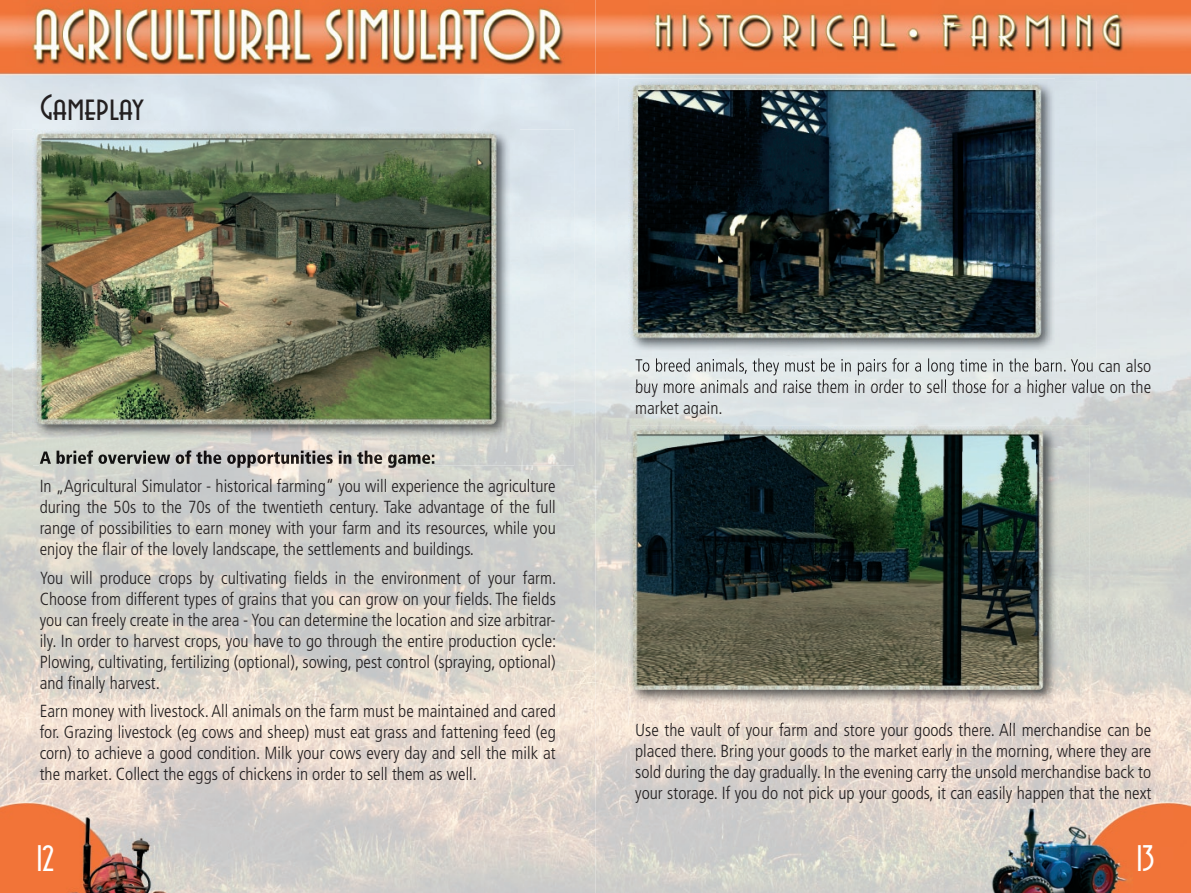
<style>
.page{position:relative;width:1191px;height:893px;background:#fff}
.page>*{position:absolute;margin:0;border:0;box-sizing:border-box;transform-origin:0 0}
.t1{font:38.5px "Avenida Let Plain";color:#231f20}
.t2{font:38.5px "Avenida Let Plain";color:#fff}
.t3{font:300 condensed 17.5px/21px "Frutiger";color:#231f20;text-align:justify}
</style>
<div class="page">
<img style="left:0;top:0;width:1191px;height:893px">
<img style="left:33px;top:129px;width:541px;height:336px">
<img style="left:40px;top:450px;width:394px;height:15px">
<img style="left:13px;top:129px;width:20px;height:308px">
<img style="left:33px;top:129px;width:487px;height:308px">
<img style="left:629px;top:81px;width:467px;height:306px">
<img style="left:635px;top:358px;width:461px;height:17px">
<img style="left:636px;top:379px;width:460px;height:8px">
<img style="left:619px;top:78px;width:436px;height:53px">
<img style="left:619px;top:131px;width:10px;height:213px">
<img style="left:629px;top:81px;width:426px;height:263px">
<img style="left:628px;top:426px;width:461px;height:299px">
<img style="left:636px;top:723px;width:453px;height:2px">
<img style="left:624px;top:427px;width:427px;height:266px">
<h1 class="t1" style="left:40px;top:88px;width:106px">Gameplay</h1>
<p class="t3" style="left:40px;top:476px;width:517px">In „Agricultural Simulator - historical farming“ you will experience the agriculture during the 50s to the 70s of the twentieth century . Take advantage of the full range of possibilities to earn money with your farm and its resources, while you enjoy the flair of the lovely landscape, the settlements and buildings .</p>
<p class="t3" style="left:40px;top:567px;width:518px">You will produce crops by cultivating fields in the environment of your farm .<br>Choose from different types of grains that you can grow on your fields . The fields you can freely create in the area - You can determine the location and size arbitrar&shy;ily . In order to harvest crops, you have to go through the entire production cycle:<br>Plowing, cultivating, fertilizing (optional), sowing, pest control (spraying, optional) and finally harvest .</p>
<p class="t3" style="left:40px;top:701px;width:517px">Earn money with livestock . All animals on the farm must be maintained and cared for . Grazing livestock (eg cows and sheep) must eat grass and fattening feed (eg corn) to achieve a good condition . Milk your cows every day and sell the milk at the market . Collect the eggs of chickens in order to sell them as well .</p>
<p class="t3" style="left:635px;top:376px;width:517px">buy more animals and raise them in order to sell those for a higher value on the market again .</p>
<p class="t3" style="left:635px;top:720px;width:517px">Use the vault of your farm and store your goods there . All merchandise can be placed there . Bring your goods to the market early in the morning, where they are sold during the day gradually . In the evening carry the unsold merchandise back to your storage . If you do not pick up your goods, it can easily happen that the next</p>
<h1 class="t2" style="left:36px;top:839px;width:19px">12</h1>
<h1 class="t2" style="left:1136px;top:839px;width:20px">13</h1>
</div>
